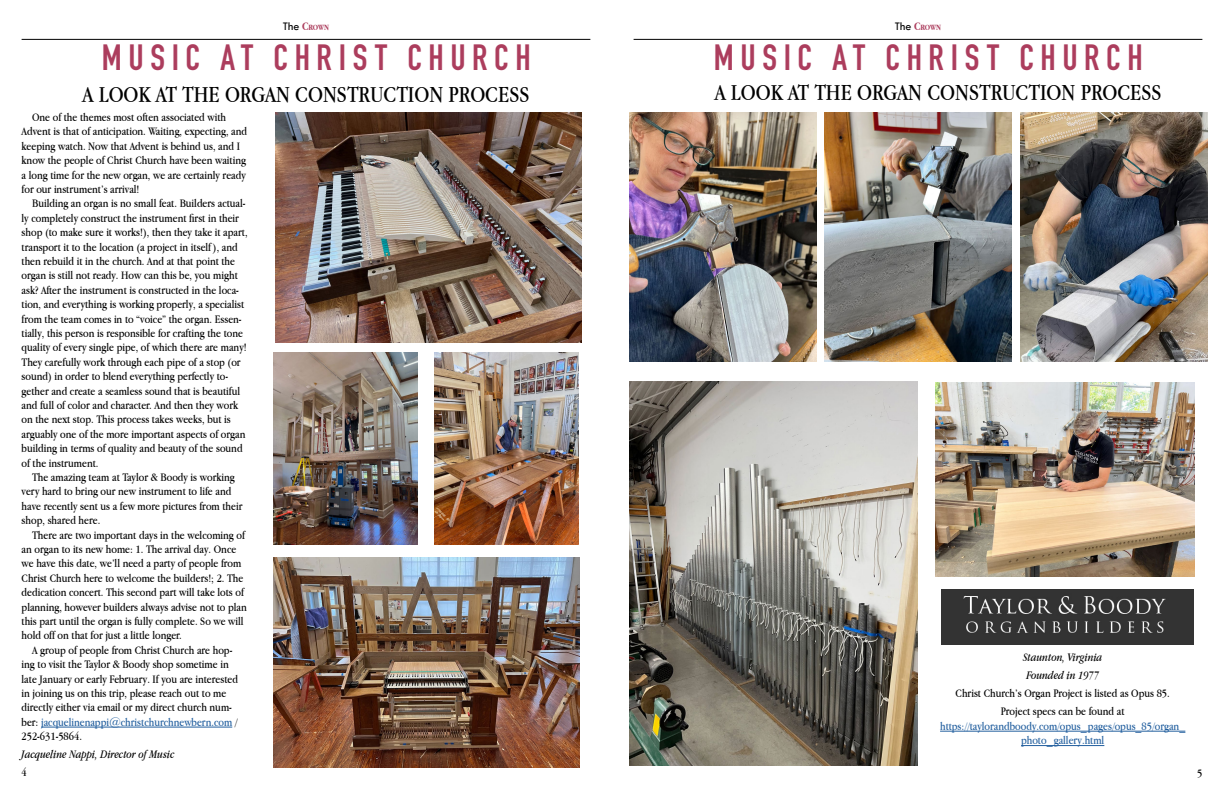
<style>
.page{position:relative;width:1224px;height:792px;background:#fff}
.page>*{position:absolute;margin:0;border:0;box-sizing:border-box;transform-origin:0 0}
.t1{font:700 36px "DIN Condensed";letter-spacing:.185em;color:#ac3d5d}
.t2{font:24px "Apple Garamond";color:#000}
.t3{font:12px/14.4px "Apple Garamond";color:#000}
.t4{font:12px/14.4px "Apple Garamond";color:#215e9e;text-align:center}
.t5{font:italic 12px/18px "Apple Garamond";color:#000}
.t6{font:700 8.4px "Apple Garamond";letter-spacing:-.005em;color:#ac3d5d}
.s1{font-family:"Tw Cen";font-weight:400;font-size:12px;color:#000}
.s2{font-size:12px}
.s3{color:#215e9e}
</style>
<div class="page">
<hr style="left:634px;top:39px;width:568px;height:1px;background:#000">
<hr style="left:22px;top:39px;width:568px;height:1px;background:#000">
<hr style="left:41px;top:727px;width:191px;height:1px;background:#215e9e">
<img style="left:276px;top:113px;width:306px;height:229px">
<img style="left:274px;top:352px;width:144px;height:192px">
<img style="left:434px;top:352px;width:144px;height:192px">
<img style="left:274px;top:557px;width:306px;height:211px">
<img style="left:630px;top:112px;width:187px;height:250px">
<img style="left:1020px;top:112px;width:187px;height:250px">
<img style="left:824px;top:112px;width:188px;height:250px">
<img style="left:630px;top:382px;width:288px;height:384px">
<img style="left:935px;top:382px;width:259px;height:195px">
<img style="left:942px;top:590px;width:252px;height:55px">
<hr style="left:940px;top:731px;width:245px;height:1px;background:#215e9e">
<hr style="left:1021px;top:745px;width:83px;height:1px;background:#215e9e">
<p class="t6" style="left:283px;top:23px;width:48px"><span class="s1">The</span> <span class="s2">C</span>ROWN</p>
<h1 class="t1" style="left:102px;top:33px;width:430px">MUSIC AT CHRIST CHURCH</h1>
<h2 class="t2" style="left:83px;top:80px;width:448px">A LOOK AT THE ORGAN CONSTRUCTION PROCESS</h2>
<p class="t3" style="left:22px;top:110px;width:227px;text-indent:11px">One of the themes most often associated with Advent is that of anticipation. Waiting, expecting, and keeping watch. Now that Advent is behind us, and I know the people of Christ Church have been waiting a long time for the new organ, we are certainly ready for our instrument’s arrival!</p>
<p class="t3" style="left:22px;top:196px;width:228px;text-indent:11px">Building an organ is no small feat. Builders actual&shy;ly completely construct the instrument first in their shop (to make sure it works!), then they take it apart, transport it to the location (a project in itself ), and then rebuild it in the church. And at that point the organ is still not ready. How can this be, you might ask? After the instrument is constructed in the loca&shy;tion, and everything is working properly, a specialist from the team comes in to “voice” the organ. Essen&shy;tially, this person is responsible for crafting the tone quality of every single pipe, of which there are many!<br>They carefully work through each pipe of a stop (or sound) in order to blend everything perfectly to&shy;gether and create a seamless sound that is beautiful and full of color and character. And then they work on the next stop. This process takes weeks, but is arguably one of the more important aspects of organ building in terms of quality and beauty of the sound of the instrument.</p>
<p class="t3" style="left:22px;top:470px;width:222px;text-indent:11px">The amazing team at Taylor &amp; Boody is working very hard to bring our new instrument to life and have recently sent us a few more pictures from their shop, shared here.</p>
<p class="t3" style="left:22px;top:527px;width:227px;text-indent:11px">There are two important days in the welcoming of an organ to its new home: 1. The arrival day. Once we have this date, we’ll need a party of people from Christ Church here to welcome the builders!; 2. The dedication concert. This second part will take lots of planning, however builders always advise not to plan this part until the organ is fully complete. So we will hold off on that for just a little longer.</p>
<p class="t3" style="left:22px;top:642px;width:218px;text-indent:11px">A group of people from Christ Church are hop&shy;ing to visit the Taylor &amp; Boody shop sometime in late January or early February. If you are interested in joining us on this trip, please reach out to me directly either via email or my direct church num&shy;ber: <span class="s3">jacquelinenappi@christchurchnewbern.com</span> / 252-631-5864.</p>
<p class="t5" style="left:22px;top:745px;width:154px">Jacqueline Nappi, Director of Music</p>
<p class="t3" style="left:22px;top:765px;width:7px">4</p>
<p class="t6" style="left:895px;top:23px;width:48px"><span class="s1">The</span> <span class="s2">C</span>ROWN</p>
<h1 class="t1" style="left:714px;top:33px;width:430px">MUSIC AT CHRIST CHURCH</h1>
<h2 class="t2" style="left:715px;top:78px;width:448px">A LOOK AT THE ORGAN CONSTRUCTION PROCESS</h2>
<p class="t5" style="left:1023px;top:648px;width:81px">Staunton, Virginia<br>Founded in 1977</p>
<p class="t3" style="left:956px;top:684px;width:216px;line-height:18px;text-align:center">Christ Church’s Organ Project is listed as Opus 85.<br>Project specs can be found at</p>
<p class="t4" style="left:940px;top:719px;width:247px">https://taylorandboody.com/opus_pages/opus_85/organ_ photo_gallery.html</p>
<p class="t3" style="left:1197px;top:766px;width:7px">5</p>
</div>
